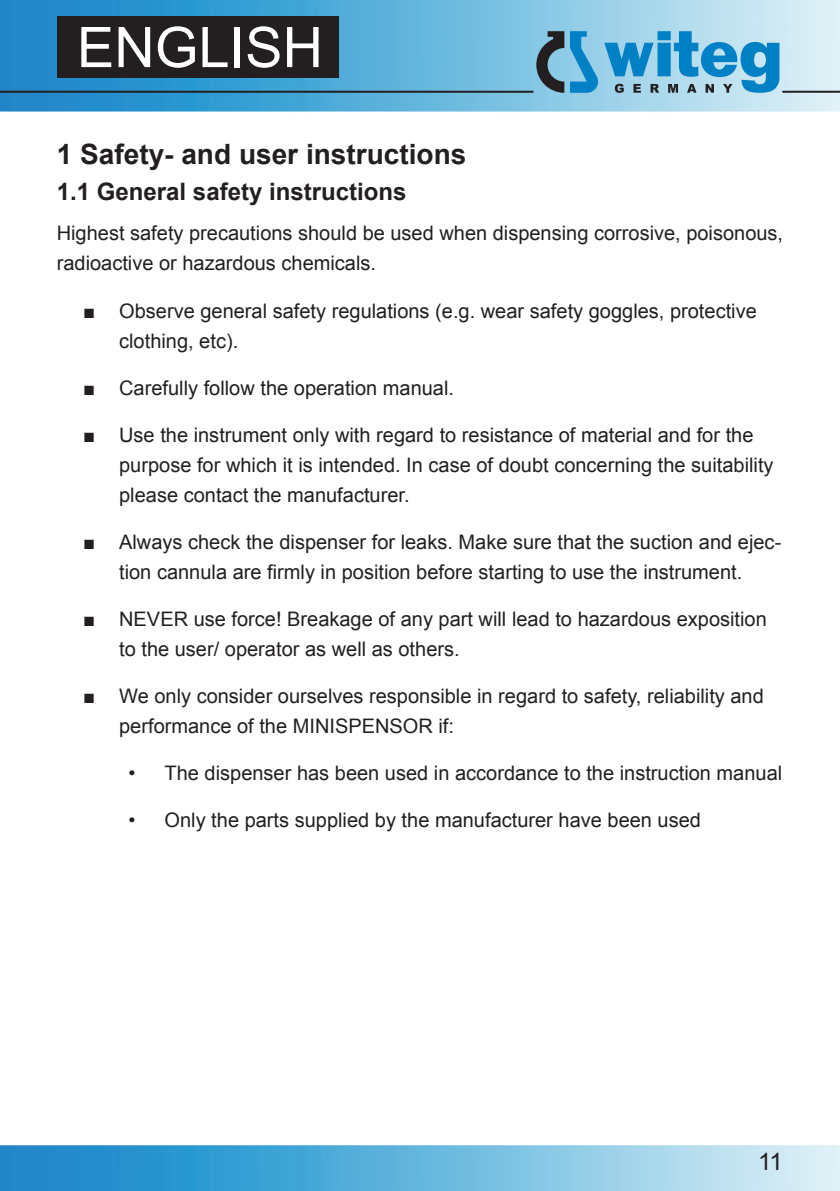
<style>
.page{position:relative;width:840px;height:1191px;background:#fff}
.page>*{position:absolute;margin:0;border:0;box-sizing:border-box;transform-origin:0 0}
.t1{font:56px "Arial";color:#fff}
.t2{font:700 28px "Arial";color:#231f20}
.t3{font:700 24px "Arial";color:#231f20}
.t4{font:24px "Arial";color:#231f20}
.t5{font:20px/30px "Arial";color:#231f20}
</style>
<div class="page">
<img style="left:0;top:0;width:839px;height:1191px">
<hr style="left:0;top:91px;width:533px;height:2px;background:#231f20">
<svg style="left:536px;top:31px;width:61px;height:62px"></svg>
<svg style="left:604px;top:31px;width:175px;height:62px"></svg>
<hr style="left:781px;top:91px;width:58px;height:2px;background:#231f20">
<div style="left:57px;top:16px;width:281px;height:62px;background:#231f20"></div>
<h1 class="t1" style="left:77px;top:11px;width:247px">ENGLISH</h1>
<h2 class="t2" style="left:57px;top:135px;width:411px">1 Safety- and user instructions</h2>
<p class="t3" style="left:57px;top:175px;width:351px">1.1 General safety instructions</p>
<p class="t5" style="left:57px;top:219px;width:727px">Highest safety precautions should be used when dispensing corrosive, poisonous, radioactive or hazardous chemicals.</p>
<p class="t5" style="left:119px;top:296px;width:638px;text-indent:-36px">■ Observe general safety regulations (e.g. wear safety goggles, protective clothing, etc).</p>
<p class="t5" style="left:83px;top:373px;width:372px">■ Carefully follow the operation manual.</p>
<p class="t5" style="left:119px;top:420px;width:655px;text-indent:-36px">■ Use the instrument only with regard to resistance of material and for the purpose for which it is intended. In case of doubt concerning the suitability please contact the manufacturer.</p>
<p class="t5" style="left:83px;top:527px;width:699px;text-align:center">■ Always check the dispenser for leaks. Make sure that the suction and ejec&shy;tion cannula are firmly in position before starting to use the instrument.</p>
<p class="t5" style="left:119px;top:604px;width:648px;text-indent:-36px">■ NEVER use force! Breakage of any part will lead to hazardous exposition to the user/ operator as well as others.</p>
<p class="t5" style="left:119px;top:681px;width:646px;text-indent:-36px">■ We only consider ourselves responsible in regard to safety, reliability and performance of the MINISPENSOR if:</p>
<p class="t5" style="left:128px;top:758px;width:654px">• The dispenser has been used in accordance to the instruction manual</p>
<p class="t5" style="left:128px;top:805px;width:573px">• Only the parts supplied by the manufacturer have been used</p>
<p class="t4" style="left:757px;top:1145px;width:26px">11</p>
</div>
